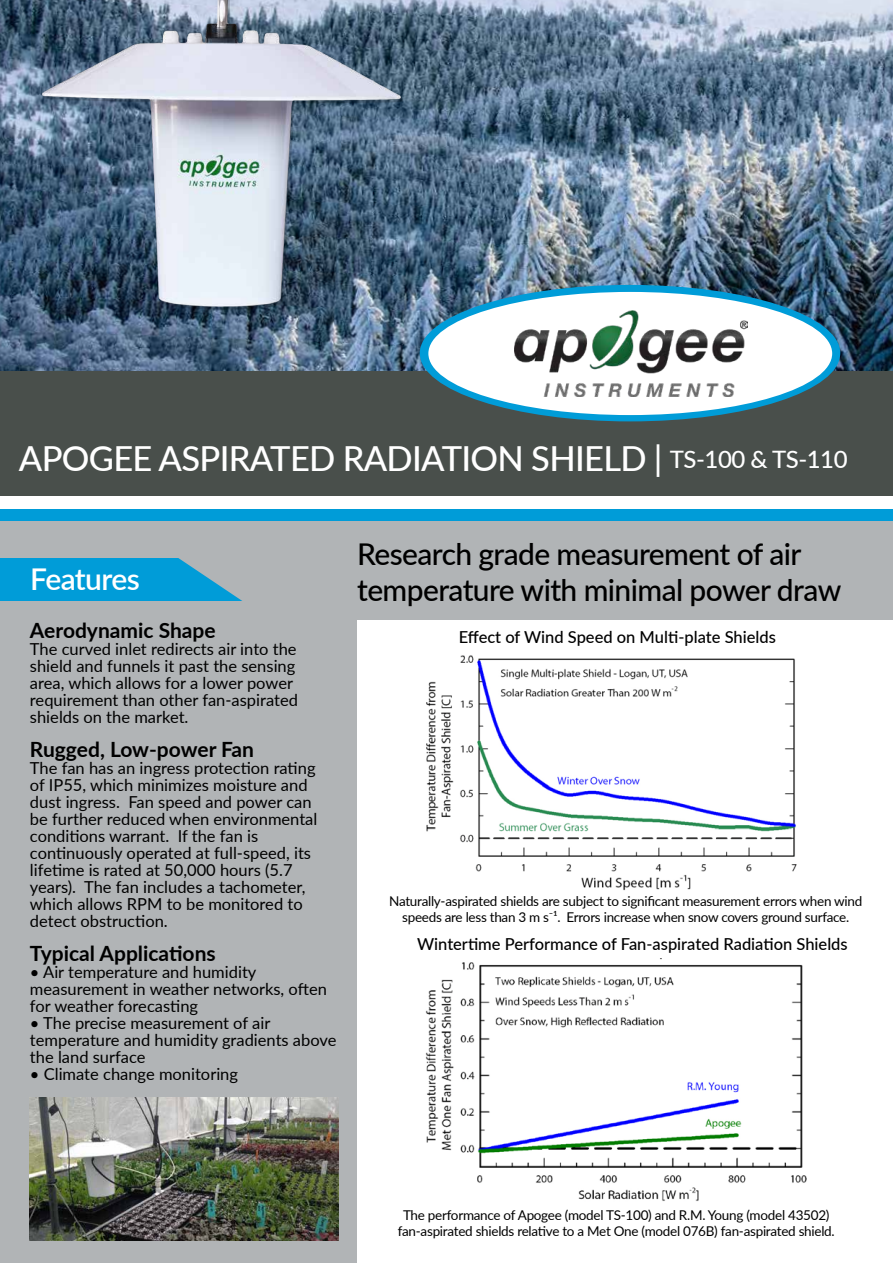
<style>
.page{position:relative;width:893px;height:1263px;background:#fff}
.page>*{position:absolute;margin:0;border:0;box-sizing:border-box;transform-origin:0 0}
.t1{font:500 34.5px "Lato";letter-spacing:-.02em;color:#fff}
.t2{font:500 30px/36px "Lato";letter-spacing:-.02em;color:#000}
.t3{font:600 30px "Lato";letter-spacing:-.02em;color:#fff}
.t4{font:700 21px "Lato";color:#000}
.t5{font:16.5px/17px "Lato";color:#000}
.t6{font:500 16.5px "Lato";color:#000}
.t7{font:13.5px/16.2px "Lato";letter-spacing:-.02em;color:#000;text-align:center}
.s1{font-size:24px}
</style>
<div class="page">
<div style="left:0;top:368px;width:893px;height:895px;background:#b1b4b6"></div>
<div style="left:357px;top:620px;width:536px;height:643px;background:#fff"></div>
<div style="left:0;top:558px;width:251px;height:43px;background:#009cd8"></div>
<svg style="left:178px;top:558px;width:73px;height:43px"></svg>
<img style="left:0;top:0;width:893px;height:372px">
<img style="left:40px;top:0;width:368px;height:317px">
<div style="left:0;top:372px;width:893px;height:126px;background:#494f4b"></div>
<div style="left:0;top:508px;width:893px;height:13px;background:#009cd8"></div>
<div style="left:0;top:496px;width:893px;height:13px;background:#fff"></div>
<div style="left:420px;top:285px;width:420px;height:136px;background:#009cd8;border-radius:50%"></div>
<div style="left:428px;top:292px;width:404px;height:123px;background:#fff;border-radius:50%"></div>
<img style="left:515px;top:310px;width:233px;height:87px">
<img style="left:426px;top:655px;width:371px;height:236px">
<img style="left:425px;top:959px;width:382px;height:242px">
<img style="left:30px;top:1097px;width:309px;height:144px">
<h1 class="t1" style="left:19px;top:433px;width:830px">APOGEE ASPIRATED RADIATION SHIELD | <span class="s1">TS-100 &amp; TS-110</span></h1>
<h2 class="t3" style="left:30px;top:558px;width:111px">Features</h2>
<p class="t4" style="left:30px;top:615px;width:187px">Aerodynamic Shape</p>
<p class="t5" style="left:30px;top:640px;width:269px">The curved inlet redirects air into the shield and funnels it past the sensing area, which allows for a lower power requirement than other fan-aspirated shields on the market.</p>
<p class="t4" style="left:30px;top:734px;width:226px">Rugged, Low-power Fan</p>
<p class="t5" style="left:30px;top:759px;width:289px">The fan has an ingress protection rating of IP55, which minimizes moisture and dust ingress. Fan speed and power can be further reduced when environmental conditions warrant. If the fan is continuously operated at full-speed, its lifetime is rated at 50,000 hours (5.7 years). The fan includes a tachometer, which allows RPM to be monitored to detect obstruction.</p>
<p class="t4" style="left:30px;top:938px;width:187px">Typical Applications</p>
<p class="t5" style="left:30px;top:963px;width:298px">• Air temperature and humidity measurement in weather networks, often for weather forecasting</p>
<p class="t5" style="left:30px;top:1014px;width:308px">• The precise measurement of air temperature and humidity gradients above the land surface</p>
<p class="t5" style="left:30px;top:1065px;width:210px">• Climate change monitoring</p>
<h2 class="t2" style="left:357px;top:534px;width:486px">Research grade measurement of air temperature with minimal power draw</h2>
<p class="t6" style="left:459px;top:625px;width:319px">Effect of Wind Speed on Multi-plate Shields</p>
<p class="t7" style="left:389px;top:892px;width:475px">Naturally-aspirated shields are subject to significant measurement errors when wind speeds are less than 3 m s⁻¹. Errors increase when snow covers ground surface.</p>
<p class="t6" style="left:417px;top:932px;width:432px">Wintertime Performance of Fan-aspirated Radiation Shields</p>
<p class="t7" style="left:398px;top:1206px;width:438px">The performance of Apogee (model TS-100) and R.M. Young (model 43502) fan-aspirated shields relative to a Met One (model 076B) fan-aspirated shield.</p>
</div>
